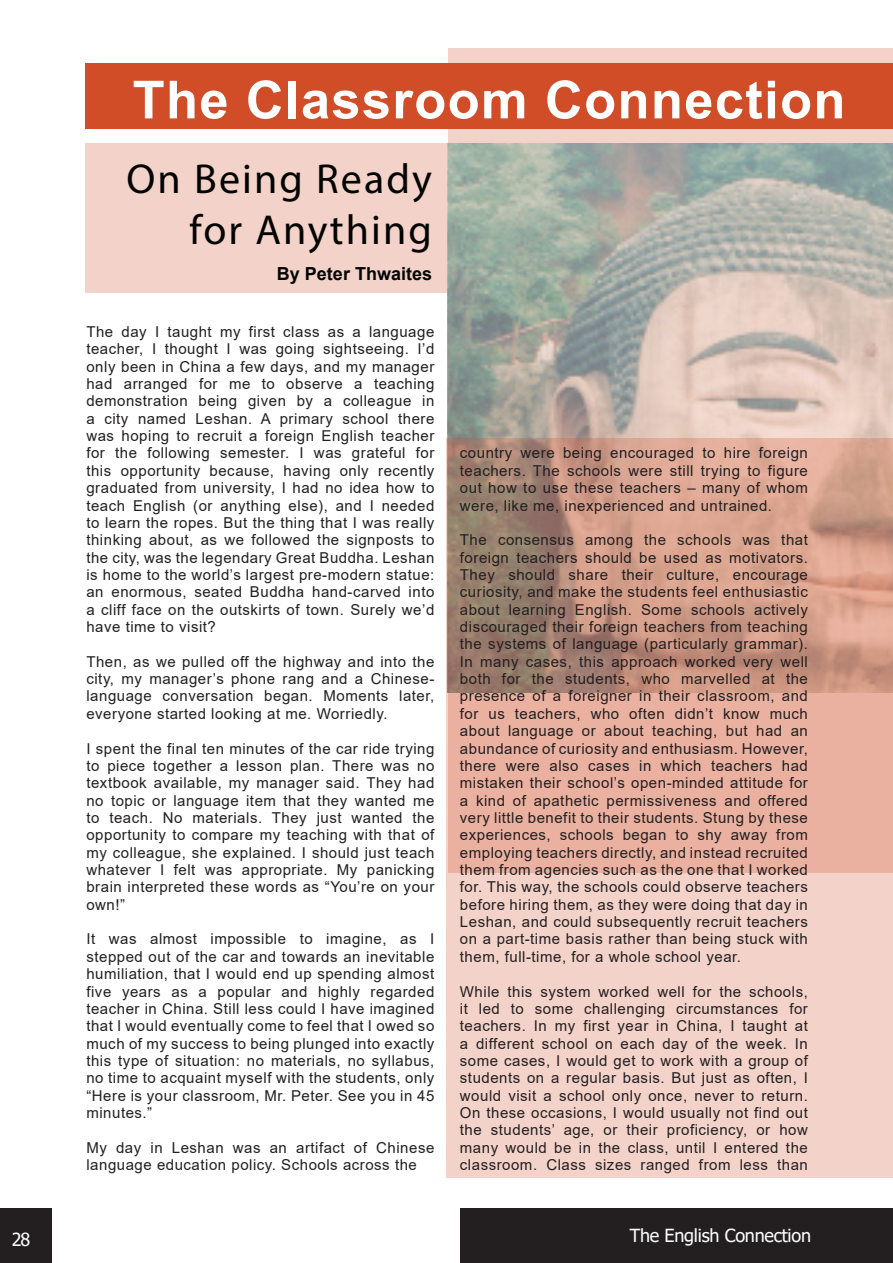
<style>
.page{position:relative;width:893px;height:1263px;background:#fff}
.page>*{position:absolute;margin:0;border:0;box-sizing:border-box;transform-origin:0 0}
.t1{font:700 52.5px "Arial";letter-spacing:.025em;color:#fff}
.t2{font:42px/50.4px "Myriad Pro";letter-spacing:.05em;color:#040503;text-align:right}
.t3{font:18px "Tahoma";letter-spacing:-.015em;color:#fff}
.t4{font:700 18px "Arial";color:#040503}
.t5{font:16.5px "Myriad Pro";color:#fff}
.t6{font:15px/17.4px "Arial";letter-spacing:.035em;color:#231f20;text-align:justify}
</style>
<div class="page">
<div style="left:85px;top:144px;width:361px;height:149px;background:#f3d3c9"></div>
<div style="left:0;top:1208px;width:51px;height:55px;background:#231f20"></div>
<div style="left:460px;top:1208px;width:433px;height:55px;background:#231f20"></div>
<div style="left:448px;top:48px;width:445px;height:825px;background:#f3d3c9"></div>
<img style="left:448px;top:143px;width:445px;height:295px">
<svg style="left:446px;top:438px;width:447px;height:740px"></svg>
<div style="left:85px;top:64px;width:808px;height:65px;background:#d04d27"></div>
<p class="t1" style="left:133px;top:63px;width:714px">The Classroom Connection</p>
<p class="t2" style="left:127px;top:153px;width:307px">On Being Ready for Anything</p>
<p class="t4" style="left:277px;top:261px;width:157px">By Peter Thwaites</p>
<p class="t6" style="left:86px;top:323px;width:349px">The day I taught my first class as a language teacher, I thought I was going sightseeing. I’d only been in China a few days, and my manager had arranged for me to observe a teaching demonstration being given by a colleague in a city named Leshan. A primary school there was hoping to recruit a foreign English teacher for the following semester. I was grateful for this opportunity because, having only recently graduated from university, I had no idea how to teach English (or anything else), and I needed to learn the ropes. But the thing that I was really thinking about, as we followed the signposts to the city, was the legendary Great Buddha. Leshan is home to the world’s largest pre-modern statue: an enormous, seated Buddha hand-carved into a cliff face on the outskirts of town. Surely we’d have time to visit?</p>
<p class="t6" style="left:86px;top:653px;width:349px">Then, as we pulled off the highway and into the city, my manager’s phone rang and a Chinese&shy;language conversation began. Moments later, everyone started looking at me. Worriedly.</p>
<p class="t6" style="left:86px;top:739px;width:349px">I spent the final ten minutes of the car ride trying to piece together a lesson plan. There was no textbook available, my manager said. They had no topic or language item that they wanted me to teach. No materials. They just wanted the opportunity to compare my teaching with that of my colleague, she explained. I should just teach whatever I felt was appropriate. My panicking brain interpreted these words as “You’re on your own!”</p>
<p class="t6" style="left:86px;top:930px;width:349px">It was almost impossible to imagine, as I stepped out of the car and towards an inevitable humiliation, that I would end up spending almost five years as a popular and highly regarded teacher in China. Still less could I have imagined that I would eventually come to feel that I owed so much of my success to being plunged into exactly this type of situation: no materials, no syllabus, no time to acquaint myself with the students, only “Here is your classroom, Mr. Peter. See you in 45 minutes.”</p>
<p class="t6" style="left:86px;top:1139px;width:349px">My day in Leshan was an artifact of Chinese language education policy. Schools across the</p>
<p class="t6" style="left:460px;top:444px;width:349px">country were being encouraged to hire foreign teachers. The schools were still trying to figure out how to use these teachers – many of whom were, like me, inexperienced and untrained.</p>
<p class="t6" style="left:460px;top:531px;width:349px">The consensus among the schools was that foreign teachers should be used as motivators.<br>They should share their culture, encourage curiosity, and make the students feel enthusiastic about learning English. Some schools actively discouraged their foreign teachers from teaching the systems of language (particularly grammar).<br>In many cases, this approach worked very well both for the students, who marvelled at the presence of a foreigner in their classroom, and for us teachers, who often didn’t know much about language or about teaching, but had an abundance of curiosity and enthusiasm. However, there were also cases in which teachers had mistaken their school’s open-minded attitude for a kind of apathetic permissiveness and offered very little benefit to their students. Stung by these experiences, schools began to shy away from employing teachers directly, and instead recruited them from agencies such as the one that I worked for. This way, the schools could observe teachers before hiring them, as they were doing that day in Leshan, and could subsequently recruit teachers on a part-time basis rather than being stuck with them, full-time, for a whole school year.</p>
<p class="t6" style="left:460px;top:982px;width:349px">While this system worked well for the schools, it led to some challenging circumstances for teachers. In my first year in China, I taught at a different school on each day of the week. In some cases, I would get to work with a group of students on a regular basis. But just as often, I would visit a school only once, never to return.<br>On these occasions, I would usually not find out the students’ age, or their proficiency, or how many would be in the class, until I entered the classroom. Class sizes ranged from less than</p>
<p class="t3" style="left:12px;top:1227px;width:20px">28</p>
<p class="t3" style="left:630px;top:1224px;width:183px">The English Connection</p>
<p class="t5" style="left:28px;top:1238px;width:17px">28</p>
</div>
